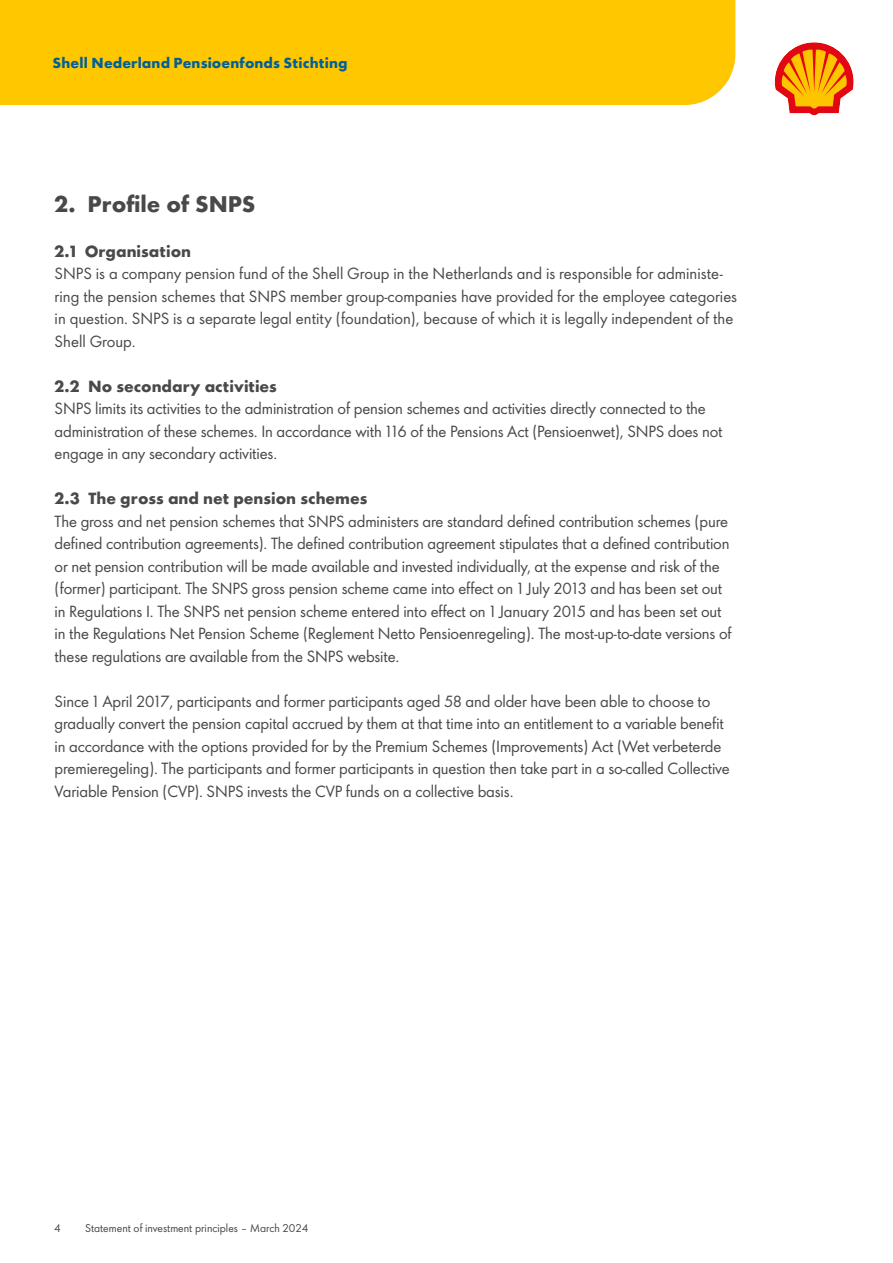
<style>
.page{position:relative;width:893px;height:1263px;background:#fff}
.page>*{position:absolute;margin:0;border:0;box-sizing:border-box;transform-origin:0 0}
.t1{font:700 21px "Shell";color:#494949}
.t2{font:15px/22.5px "Shell";letter-spacing:-.01em;color:#494949}
.t3{font:700 15px "Shell";color:#494949}
.t4{font:700 13.5px "Shell";letter-spacing:.01em;color:#006097}
.t5{font:10.5px "Shell";color:#494949}
</style>
<div class="page">
<div style="left:0;top:0;width:735px;height:105px;background:#ffc700"></div>
<svg style="left:774px;top:42px;width:80px;height:74px"></svg>
<p class="t4" style="left:53px;top:52px;width:297px">Shell Nederland Pensioenfonds Stichting</p>
<h1 class="t1" style="left:55px;top:186px;width:202px">2. Profile of SNPS</h1>
<p class="t3" style="left:55px;top:238px;width:138px">2.1 Organisation</p>
<p class="t2" style="left:55px;top:261px;width:684px">SNPS is a company pension fund of the Shell Group in the Netherlands and is responsible for administe&shy;ring the pension schemes that SNPS member group-companies have provided for the employee categories in question. SNPS is a separate legal entity (foundation), because of which it is legally independent of the Shell Group.</p>
<p class="t3" style="left:55px;top:373px;width:224px">2.2 No secondary activities</p>
<p class="t2" style="left:55px;top:396px;width:669px">SNPS limits its activities to the administration of pension schemes and activities directly connected to the administration of these schemes. In accordance with 116 of the Pensions Act (Pensioenwet), SNPS does not engage in any secondary activities.</p>
<p class="t3" style="left:55px;top:486px;width:314px">2.3 The gross and net pension schemes</p>
<p class="t2" style="left:55px;top:509px;width:679px">The gross and net pension schemes that SNPS administers are standard defined contribution schemes (pure defined contribution agreements). The defined contribution agreement stipulates that a defined contribution or net pension contribution will be made available and invested individually, at the expense and risk of the (former) participant. The SNPS gross pension scheme came into effect on 1 July 2013 and has been set out in Regulations I. The SNPS net pension scheme entered into effect on 1 January 2015 and has been set out in the Regulations Net Pension Scheme (Reglement Netto Pensioenregeling). The most-up-to-date versions of these regulations are available from the SNPS website.</p>
<p class="t2" style="left:55px;top:689px;width:677px">Since 1 April 2017, participants and former participants aged 58 and older have been able to choose to gradually convert the pension capital accrued by them at that time into an entitlement to a variable benefit in accordance with the options provided for by the Premium Schemes (Improvements) Act (Wet verbeterde premieregeling). The participants and former participants in question then take part in a so-called Collective Variable Pension (CVP). SNPS invests the CVP funds on a collective basis.</p>
<p class="t5" style="left:54px;top:1219px;width:8px">4</p>
<p class="t5" style="left:85px;top:1219px;width:225px">Statement of investment principles – March 2024</p>
</div>
